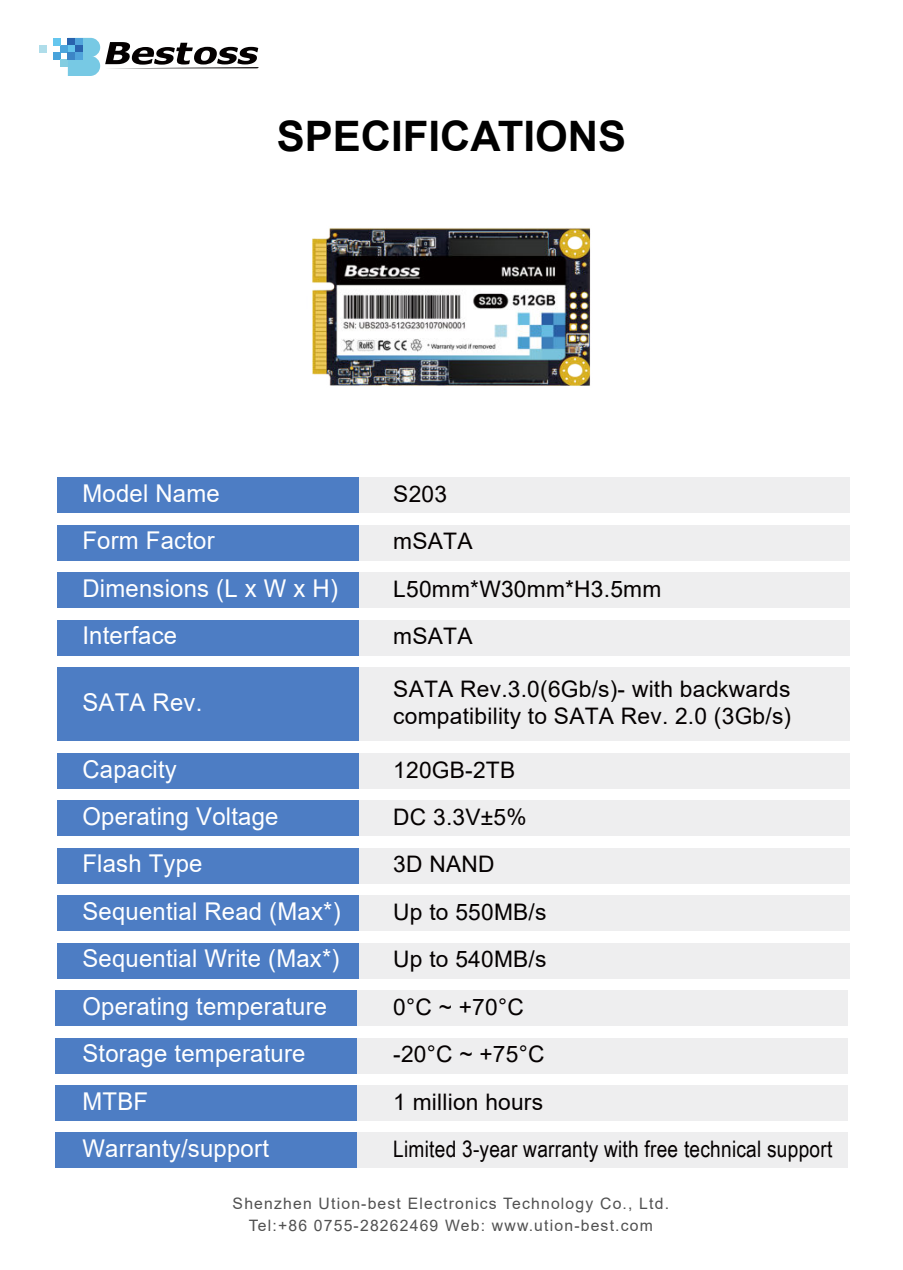
<style>
.page{position:relative;width:903px;height:1270px;background:#fff}
.page>*{position:absolute;margin:0;border:0;box-sizing:border-box;transform-origin:0 0}
.t1{font:700 42px "Arial";color:#000}
.t2{font:24.5px "Arial";letter-spacing:.01em;color:#fff}
.t3{font:22.75px/27.3px "Arial";letter-spacing:.01em;color:#040000}
.t4{font:22.75px "Arial Narrow";letter-spacing:.01em;color:#040000}
.t5{font:15.75px/22.1px "Arial";letter-spacing:.075em;color:#515151;text-align:center}
</style>
<div class="page">
<div style="left:57px;top:478px;width:302px;height:35px;background:#4d7dc4"></div>
<div style="left:359px;top:478px;width:491px;height:35px;background:#eeeeef"></div>
<div style="left:57px;top:525px;width:302px;height:35px;background:#4d7dc4"></div>
<div style="left:359px;top:525px;width:491px;height:35px;background:#eeeeef"></div>
<div style="left:57px;top:573px;width:302px;height:35px;background:#4d7dc4"></div>
<div style="left:359px;top:573px;width:491px;height:35px;background:#eeeeef"></div>
<div style="left:57px;top:620px;width:302px;height:35px;background:#4d7dc4"></div>
<div style="left:359px;top:620px;width:491px;height:35px;background:#eeeeef"></div>
<div style="left:57px;top:668px;width:302px;height:73px;background:#4d7dc4"></div>
<div style="left:359px;top:668px;width:491px;height:73px;background:#eeeeef"></div>
<div style="left:57px;top:753px;width:302px;height:35px;background:#4d7dc4"></div>
<div style="left:359px;top:753px;width:491px;height:35px;background:#eeeeef"></div>
<div style="left:57px;top:848px;width:302px;height:35px;background:#4d7dc4"></div>
<div style="left:359px;top:848px;width:491px;height:35px;background:#eeeeef"></div>
<div style="left:57px;top:801px;width:302px;height:35px;background:#4d7dc4"></div>
<div style="left:359px;top:801px;width:491px;height:35px;background:#eeeeef"></div>
<div style="left:57px;top:896px;width:302px;height:35px;background:#4d7dc4"></div>
<div style="left:359px;top:896px;width:491px;height:35px;background:#eeeeef"></div>
<div style="left:57px;top:943px;width:302px;height:35px;background:#4d7dc4"></div>
<div style="left:359px;top:943px;width:491px;height:35px;background:#eeeeef"></div>
<div style="left:55px;top:991px;width:302px;height:35px;background:#4d7dc4"></div>
<div style="left:357px;top:991px;width:491px;height:35px;background:#eeeeef"></div>
<div style="left:55px;top:1038px;width:302px;height:35px;background:#4d7dc4"></div>
<div style="left:357px;top:1038px;width:491px;height:35px;background:#eeeeef"></div>
<div style="left:55px;top:1085px;width:302px;height:35px;background:#4d7dc4"></div>
<div style="left:357px;top:1085px;width:491px;height:35px;background:#eeeeef"></div>
<div style="left:55px;top:1133px;width:302px;height:35px;background:#4d7dc4"></div>
<div style="left:357px;top:1133px;width:491px;height:35px;background:#eeeeef"></div>
<div style="left:61px;top:45px;width:7px;height:7px;background:#4ca5dc"></div>
<div style="left:53px;top:38px;width:8px;height:7px;background:#65c6ee"></div>
<div style="left:53px;top:52px;width:8px;height:8px;background:#48a3db"></div>
<div style="left:61px;top:60px;width:7px;height:7px;background:#82cde1"></div>
<div style="left:39px;top:45px;width:8px;height:7px;background:#afddea"></div>
<svg style="left:68px;top:38px;width:191px;height:38px"></svg>
<img style="left:312px;top:228px;width:279px;height:158px">
<h1 class="t1" style="left:277px;top:112px;width:351px">SPECIFICATIONS</h1>
<p class="t2" style="left:82px;top:484px;width:139px">Model Name</p>
<p class="t3" style="left:393px;top:482px;width:55px">S203</p>
<p class="t2" style="left:82px;top:531px;width:134px">Form Factor</p>
<p class="t3" style="left:393px;top:530px;width:81px">mSATA</p>
<p class="t2" style="left:82px;top:579px;width:257px">Dimensions (L x W x H)</p>
<p class="t3" style="left:393px;top:577px;width:270px">L50mm*W30mm*H3.5mm</p>
<p class="t2" style="left:82px;top:626px;width:96px">Interface</p>
<p class="t3" style="left:393px;top:625px;width:81px">mSATA</p>
<p class="t2" style="left:82px;top:693px;width:121px">SATA Rev.</p>
<p class="t3" style="left:393px;top:677px;width:399px">SATA Rev.3.0(6Gb/s)- with backwards compatibility to SATA Rev. 2.0 (3Gb/s)</p>
<p class="t2" style="left:82px;top:760px;width:96px">Capacity</p>
<p class="t3" style="left:393px;top:758px;width:123px">120GB-2TB</p>
<p class="t2" style="left:82px;top:807px;width:198px">Operating Voltage</p>
<p class="t3" style="left:393px;top:805px;width:135px">DC 3.3V±5%</p>
<p class="t2" style="left:82px;top:855px;width:122px">Flash Type</p>
<p class="t3" style="left:393px;top:853px;width:103px">3D NAND</p>
<p class="t2" style="left:82px;top:902px;width:260px">Sequential Read (Max*)</p>
<p class="t3" style="left:393px;top:900px;width:155px">Up to 550MB/s</p>
<p class="t2" style="left:82px;top:949px;width:259px">Sequential Write (Max*)</p>
<p class="t3" style="left:393px;top:948px;width:155px">Up to 540MB/s</p>
<p class="t2" style="left:82px;top:997px;width:246px">Operating temperature</p>
<p class="t3" style="left:393px;top:995px;width:132px">0°C ~ +70°C</p>
<p class="t2" style="left:82px;top:1044px;width:225px">Storage temperature</p>
<p class="t3" style="left:393px;top:1043px;width:153px">-20°C ~ +75°C</p>
<p class="t2" style="left:82px;top:1092px;width:67px">MTBF</p>
<p class="t3" style="left:393px;top:1090px;width:151px">1 million hours</p>
<p class="t2" style="left:82px;top:1139px;width:188px">Warranty/support</p>
<p class="t4" style="left:393px;top:1140px;width:440px">Limited 3-year warranty with free technical support</p>
<p class="t5" style="left:233px;top:1193px;width:438px">Shenzhen Ution-best Electronics Technology Co., Ltd.<br>Tel:+86 0755-28262469 Web: www.ution-best.com</p>
</div>
